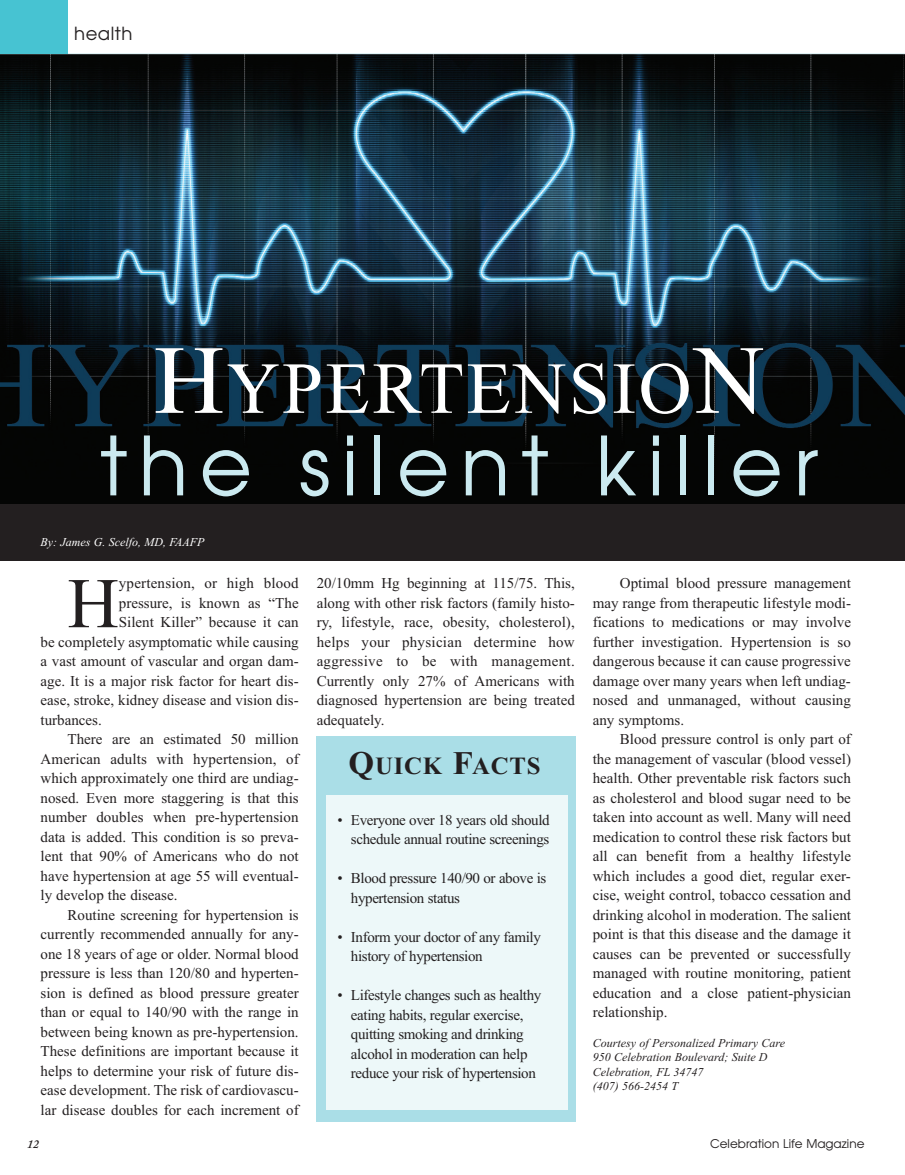
<style>
.page{position:relative;width:905px;height:1175px;background:#fff}
.page>*{position:absolute;margin:0;border:0;box-sizing:border-box;transform-origin:0 0}
.t1{font:81px "Avant Garde";letter-spacing:.14em;color:#cbeaf0}
.t2{font:73.2px "Times New Roman";letter-spacing:.035em;color:#fff}
.t3{font:71.25px "Times New Roman";color:#231f20}
.t4{font:700 24.75px "Times New Roman";letter-spacing:.035em;color:#231f20}
.t5{font:18px "Avant Garde";letter-spacing:.03em;color:#231f20}
.t6{font:15px/19.5px "Times New Roman";color:#231f20;text-align:justify}
.t7{font:15px/19.5px "Times New Roman";letter-spacing:-.025em;color:#231f20}
.t8{font:italic 12px/14.4px "Times New Roman";color:#231f20}
.t9{font:italic 12px "Times New Roman";color:#fff}
.t10{font:12px "Avant Garde";color:#231f20}
.t11{font:italic 600 12px "Adobe Caslon Pro";color:#231f20}
.s1{font-size:97.5px}
.s2{font-size:33px}
</style>
<div class="page">
<div style="left:0;top:54px;width:904px;height:506px;background:#231f20"></div>
<img style="left:0;top:54px;width:904px;height:449px">
<hr style="left:0;top:53px;width:904px;height:1px;background:#dbf1f4">
<div style="left:0;top:0;width:68px;height:54px;background:#47c3d2"></div>
<div style="left:316px;top:736px;width:260px;height:385px;background:#aadee7"></div>
<div style="left:326px;top:795px;width:241px;height:314px;background:#edf8f9"></div>
<p class="t5" style="left:74px;top:27px;width:60px">health</p>
<h2 class="t2" style="left:154px;top:362px;width:612px"><span class="s1">H</span>YPERTENSIO<span class="s1">N</span></h2>
<h1 class="t1" style="left:100px;top:435px;width:719px">the silent killer</h1>
<p class="t9" style="left:40px;top:537px;width:165px">By: James G. Scelfo, MD, FAAFP</p>
<h3 class="t3" style="left:67px;top:578px;width:53px">H</h3>
<p class="t6" style="left:119px;top:575px;width:181px">ypertension, or high blood</p>
<p class="t6" style="left:119px;top:594px;width:181px">pressure, is known as “The</p>
<p class="t6" style="left:119px;top:614px;width:181px">Silent Killer” because it can</p>
<p class="t6" style="left:40px;top:633px;width:260px">be completely asymptomatic while causing</p>
<p class="t6" style="left:40px;top:653px;width:260px">a vast amount of vascular and organ dam-</p>
<p class="t6" style="left:40px;top:672px;width:260px">age. It is a major risk factor for heart dis-</p>
<p class="t6" style="left:40px;top:692px;width:260px">ease, stroke, kidney disease and vision dis-</p>
<p class="t6" style="left:40px;top:711px;width:63px">turbances.</p>
<p class="t6" style="left:67px;top:731px;width:233px">There are an estimated 50 million</p>
<p class="t6" style="left:40px;top:750px;width:260px">American adults with hypertension, of</p>
<p class="t6" style="left:40px;top:770px;width:260px">which approximately one third are undiag-</p>
<p class="t6" style="left:40px;top:789px;width:260px">nosed. Even more staggering is that this</p>
<p class="t6" style="left:40px;top:809px;width:260px">number doubles when pre-hypertension</p>
<p class="t6" style="left:40px;top:828px;width:260px">data is added. This condition is so preva-</p>
<p class="t6" style="left:40px;top:848px;width:260px">lent that 90% of Americans who do not</p>
<p class="t6" style="left:40px;top:867px;width:260px">have hypertension at age 55 will eventual-</p>
<p class="t6" style="left:40px;top:887px;width:138px">ly develop the disease.</p>
<p class="t6" style="left:67px;top:906px;width:233px">Routine screening for hypertension is</p>
<p class="t6" style="left:40px;top:926px;width:260px">currently recommended annually for any-</p>
<p class="t6" style="left:40px;top:945px;width:260px">one 18 years of age or older. Normal blood</p>
<p class="t6" style="left:40px;top:965px;width:260px">pressure is less than 120/80 and hyperten-</p>
<p class="t6" style="left:40px;top:984px;width:260px">sion is defined as blood pressure greater</p>
<p class="t6" style="left:40px;top:1004px;width:260px">than or equal to 140/90 with the range in</p>
<p class="t6" style="left:40px;top:1023px;width:260px">between being known as pre-hypertension.</p>
<p class="t6" style="left:40px;top:1043px;width:260px">These definitions are important because it</p>
<p class="t6" style="left:40px;top:1062px;width:260px">helps to determine your risk of future dis-</p>
<p class="t6" style="left:40px;top:1082px;width:260px">ease development. The risk of cardiovascu-</p>
<p class="t6" style="left:40px;top:1101px;width:260px">lar disease doubles for each increment of</p>
<p class="t6" style="left:316px;top:575px;width:260px">20/10mm Hg beginning at 115/75. This, along with other risk factors (family histo&shy;ry, lifestyle, race, obesity, cholesterol), helps your physician determine how aggressive to be with management.<br>Currently only 27% of Americans with diagnosed hypertension are being treated adequately.</p>
<p class="t6" style="left:592px;top:575px;width:260px;text-indent:27px">Optimal blood pressure management may range from therapeutic lifestyle modi&shy;fications to medications or may involve further investigation. Hypertension is so dangerous because it can cause progressive damage over many years when left undiag&shy;nosed and unmanaged, without causing any symptoms.</p>
<p class="t6" style="left:592px;top:731px;width:260px;text-indent:27px">Blood pressure control is only part of the management of vascular (blood vessel) health. Other preventable risk factors such as cholesterol and blood sugar need to be taken into account as well. Many will need medication to control these risk factors but all can benefit from a healthy lifestyle which includes a good diet, regular exer&shy;cise, weight control, tobacco cessation and drinking alcohol in moderation. The salient point is that this disease and the damage it causes can be prevented or successfully managed with routine monitoring, patient education and a close patient-physician relationship.</p>
<p class="t8" style="left:592px;top:1036px;width:194px">Courtesy of Personalized Primary Care<br>950 Celebration Boulevard; Suite D<br>Celebration, FL 34747<br>(407) 566-2454 T</p>
<h3 class="t4" style="left:348px;top:758px;width:193px"><span class="s2">Q</span>UICK <span class="s2">F</span>ACTS</h3>
<p class="t7" style="left:337px;top:811px;width:214px;text-align:right">• Everyone over 18 years old should schedule annual routine screenings</p>
<p class="t7" style="left:351px;top:870px;width:197px;text-indent:-14px">• Blood pressure 140/90 or above is hypertension status</p>
<p class="t7" style="left:351px;top:928px;width:191px;text-indent:-14px">• Inform your doctor of any family history of hypertension</p>
<p class="t7" style="left:337px;top:987px;width:205px;text-align:center">• Lifestyle changes such as healthy eating habits, regular exercise, quitting smoking and drinking alcohol in moderation can help reduce your risk of hypertension</p>
<p class="t11" style="left:27px;top:1139px;width:13px">12</p>
<p class="t10" style="left:710px;top:1139px;width:156px">Celebration Life Magazine</p>
</div>
